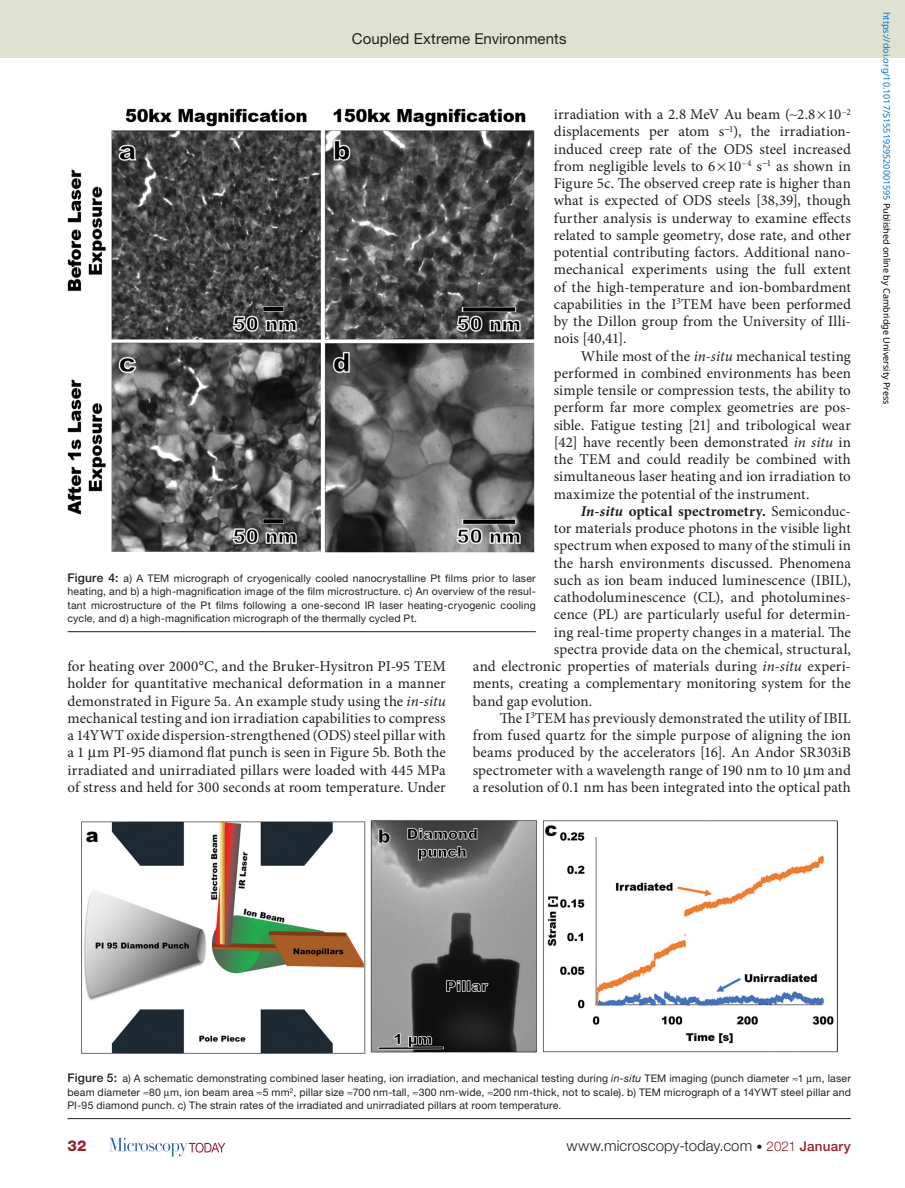
<style>
.page{position:relative;width:905px;height:1188px;background:#fff}
.page>*{position:absolute;margin:0;border:0;box-sizing:border-box;transform-origin:0 0}
.t1{font:15px/17.2px "Minion Pro";letter-spacing:.005em;color:#231f20;text-align:justify}
.t2{font:700 15px "Minion Pro";letter-spacing:.005em;color:#231f20}
.t3{font:300 15px "Helvetica Neue LT Std";letter-spacing:.005em;color:#231f20}
.t4{font:15px "Helvetica Neue LT Std";letter-spacing:.005em;color:#231f20}
.t5{font:800 15px "Helvetica Neue LT Std";color:#98212a}
.t6{font:10.5px/13.5px "Helvetica Neue LT Std";letter-spacing:.015em;color:#231f20;text-align:justify}
.t7{font:9px "Noto Sans";color:#0172cf}
.s1{font-style:italic}
.s2{font-weight:400}
.s3{font-weight:500;font-size:12px}
.s4{color:#000}
.s5{font-size:12px}
.s6{font-size:13.5px;color:#98212a}
.s7{font-weight:500;font-size:13.5px;color:#98212a}
</style>
<div class="page">
<div style="left:0;top:0;width:904px;height:58px;background:#e0e2d1"></div>
<svg style="left:109px;top:1138px;width:116px;height:18px"></svg>
<hr style="left:68px;top:631px;width:468px;height:1px;background:#231f20">
<img style="left:68px;top:108px;width:467px;height:445px">
<hr style="left:68px;top:1118px;width:782px;height:1px;background:#231f20">
<img style="left:81px;top:821px;width:756px;height:233px">
<p class="t4" style="left:352px;top:30px;width:216px">Coupled Extreme Environments</p>
<p class="t1" style="left:553px;top:106px;width:299px">irradiation with a 2.8 MeV Au beam (∼2.8 10<sup>–2 </sup>displacements per atom s−<sup>1</sup>), the irradiation&shy;induced creep rate of the ODS steel increased from negligible levels to 6 10<sup>–4</sup> s−<sup>1</sup> as shown in Figure 5c. The observed creep rate is higher than what is expected of ODS steels [38,39], though further analysis is underway to examine effects related to sample geometry, dose rate, and other potential contributing factors. Additional nano&shy;mechanical experiments using the full extent of the high-temperature and ion-bombardment capabilities in the I<sup>3</sup>TEM have been performed by the Dillon group from the University of Illi&shy;nois [40,41].</p>
<p class="t1" style="left:554px;top:347px;width:299px;text-indent:27px">While most of the <span class="s1">in-situ</span> mechanical testing performed in combined environments has been simple tensile or compression tests, the ability to perform far more complex geometries are pos&shy;sible. Fatigue testing [21] and tribological wear [42] have recently been demonstrated <span class="s1">in situ</span> in the TEM and could readily be combined with simultaneous laser heating and ion irradiation to maximize the potential of the instrument.</p>
<p class="t2" style="left:581px;top:501px;width:271px"><span class="s1">In-situ</span> optical spectrometry. <span class="s2">Semiconduc-</span></p>
<p class="t1" style="left:554px;top:520px;width:298px">tor materials produce photons in the visible light</p>
<p class="t1" style="left:554px;top:537px;width:298px">spectrum when exposed to many of the stimuli in</p>
<p class="t1" style="left:554px;top:554px;width:299px">the harsh environments discussed. Phenomena</p>
<p class="t1" style="left:554px;top:572px;width:298px">such as ion beam induced luminescence (IBIL),</p>
<p class="t1" style="left:554px;top:589px;width:298px">cathodoluminescence (CL), and photolumines-</p>
<p class="t1" style="left:554px;top:606px;width:298px">cence (PL) are particularly useful for determin-</p>
<p class="t1" style="left:554px;top:623px;width:298px">ing real-time property changes in a material. The</p>
<p class="t1" style="left:554px;top:641px;width:298px">spectra provide data on the chemical, structural,</p>
<p class="t1" style="left:473px;top:658px;width:379px">and electronic properties of materials during <span class="s1">in-situ</span> experi-</p>
<p class="t1" style="left:473px;top:675px;width:380px">ments, creating a complementary monitoring system for the</p>
<p class="t1" style="left:473px;top:692px;width:121px">band gap evolution.</p>
<p class="t1" style="left:500px;top:710px;width:352px">The I<sup>3</sup>TEM has previously demonstrated the utility of IBIL</p>
<p class="t1" style="left:472px;top:727px;width:379px">from fused quartz for the simple purpose of aligning the ion</p>
<p class="t1" style="left:472px;top:744px;width:380px">beams produced by the accelerators [16]. An Andor SR303iB</p>
<p class="t1" style="left:472px;top:761px;width:380px">spectrometer with a wavelength range of 190 nm to 10 m and</p>
<p class="t1" style="left:472px;top:779px;width:380px">a resolution of 0.1 nm has been integrated into the optical path</p>
<p class="t6" style="left:67px;top:571px;width:470px"><span class="s3">Figure 4:</span> a) A TEM micrograph of cryogenically cooled nanocrystalline Pt films prior to laser heating, and b) a high-magnification image of the film microstructure. c) An overview of the resul&shy;tant microstructure of the Pt films following a one-second IR laser heating-cryogenic cooling cycle, and d) a high-magnification micrograph of the thermally cycled Pt.</p>
<p class="t1" style="left:67px;top:658px;width:380px">for heating over 2000°C, and the Bruker-Hysitron PI-95 TEM holder for quantitative mechanical deformation in a manner demonstrated in Figure 5a. An example study using the <span class="s1">in-situ </span>mechanical testing and ion irradiation capabilities to compress a 14YWT oxide dispersion-strengthened (ODS) steel pillar with a 1 m PI-95 diamond flat punch is seen in Figure 5b. Both the irradiated and unirradiated pillars were loaded with 445 MPa of stress and held for 300 seconds at room temperature. Under</p>
<p class="t7" style="left:893px;top:12px;width:394px;rotate:90deg">https://doi.org/10.1017/S1551929520001595 <span class="s4">Published online by Cambridge University Press</span></p>
<p class="t6" style="left:67px;top:1072px;width:785px"><span class="s3">Figure 5:</span> a) A schematic demonstrating combined laser heating, ion irradiation, and mechanical testing during <span class="s1">in-situ</span> TEM imaging (punch diameter ≈1 m, laser beam diameter ≈80 m, ion beam area ≈5 mm<sup>2</sup>, pillar size ≈700 nm-tall, ≈300 nm-wide, ≈200 nm-thick, not to scale). b) TEM micrograph of a 14YWT steel pillar and PI-95 diamond punch. c) The strain rates of the irradiated and unirradiated pillars at room temperature.</p>
<p class="t5" style="left:68px;top:1137px;width:20px">32</p>
<p class="t3" style="left:566px;top:1137px;width:286px">www.microscopy-today.com <span class="s5">•</span> <span class="s6">2021</span> <span class="s7">January</span></p>
</div>
